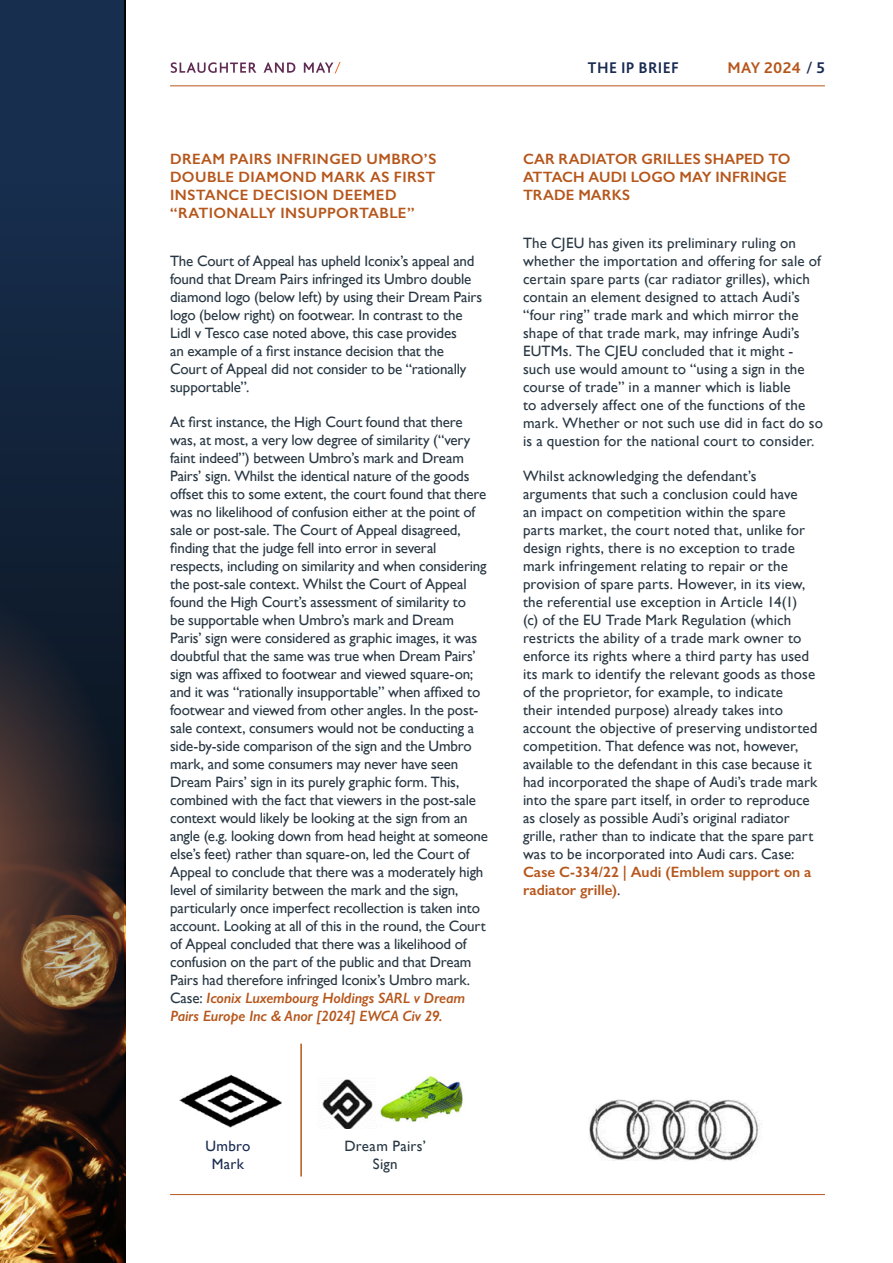
<style>
.page{position:relative;width:893px;height:1263px;background:#fff}
.page>*{position:absolute;margin:0;border:0;box-sizing:border-box;transform-origin:0 0}
.t1{font:700 16.2px "Bliss Pro";letter-spacing:.025em;color:#1a2b52}
.t2{font:700 16.2px "Bliss Pro";letter-spacing:.015em;color:#b6561b}
.t3{font:15px/18px "Gill Sans";letter-spacing:-.005em;color:#283743}
.t4{font:600 15px/18px "Gill Sans";letter-spacing:.015em;color:#b6561b}
.t5{font:15px/18px "Gill Sans";letter-spacing:.02em;color:#283743;text-align:center}
.t6{font:15px/18px "Gill Sans";letter-spacing:.02em;color:#1a2b52;text-align:center}
.s1{font-weight:600;font-style:italic;color:#b6561b}
.s2{font-weight:400;color:#1a2b52}
.s3{color:#1a2b52}
.s4{font-weight:400;color:#283743}
</style>
<div class="page">
<svg style="left:171px;top:62px;width:85px;height:11px"></svg>
<svg style="left:264px;top:62px;width:31px;height:11px"></svg>
<svg style="left:304px;top:62px;width:37px;height:11px"></svg>
<hr style="left:170px;top:85px;width:655px;height:1px;background:#b6561b">
<hr style="left:170px;top:1194px;width:655px;height:1px;background:#b6561b">
<svg style="left:0;top:0;width:123px;height:1263px"></svg>
<img style="left:178px;top:1074px;width:104px;height:54px">
<img style="left:322px;top:1079px;width:51px;height:50px">
<hr style="left:300px;top:1044px;width:2px;height:132px;background:#b6561b">
<img style="left:380px;top:1076px;width:84px;height:46px">
<img style="left:589px;top:1099px;width:173px;height:62px">
<p class="t4" style="left:170px;top:150px;width:268px">DREAM PAIRS INFRINGED UMBRO’S<br>DOUBLE DIAMOND MARK AS FIRST<br>INSTANCE DECISION DEEMED “RATIONALLY INSUPPORTABLE”</p>
<p class="t3" style="left:170px;top:252px;width:314px">The Court of Appeal has upheld Iconix’s appeal and found that Dream Pairs infringed its Umbro double diamond logo (below left) by using their Dream Pairs logo (below right) on footwear. In contrast to the Lidl v Tesco case noted above, this case provides<br>an example of a first instance decision that the Court of Appeal did not consider to be “rationally supportable”.</p>
<p class="t3" style="left:170px;top:413px;width:320px">At first instance, the High Court found that there was, at most, a very low degree of similarity (“very faint indeed”) between Umbro’s mark and Dream Pairs’ sign. Whilst the identical nature of the goods offset this to some extent, the court found that there was no likelihood of confusion either at the point of sale or post-sale. The Court of Appeal disagreed, finding that the judge fell into error in several respects, including on similarity and when considering the post-sale context. Whilst the Court of Appeal found the High Court’s assessment of similarity to<br>be supportable when Umbro’s mark and Dream Paris’ sign were considered as graphic images, it was doubtful that the same was true when Dream Pairs’ sign was affixed to footwear and viewed square-on; and it was “rationally insupportable” when affixed to footwear and viewed from other angles. In the post&shy;sale context, consumers would not be conducting a side-by-side comparison of the sign and the Umbro mark, and some consumers may never have seen Dream Pairs’ sign in its purely graphic form. This, combined with the fact that viewers in the post-sale context would likely be looking at the sign from an angle (e.g. looking down from head height at someone else’s feet) rather than square-on, led the Court of Appeal to conclude that there was a moderately high level of similarity between the mark and the sign, particularly once imperfect recollection is taken into account. Looking at all of this in the round, the Court of Appeal concluded that there was a likelihood of confusion on the part of the public and that Dream Pairs had therefore infringed Iconix’s Umbro mark.<br>Case: <span class="s1">Iconix Luxembourg Holdings SARL v Dream Pairs Europe Inc &amp; Anor [2024] EWCA Civ 29.</span></p>
<p class="t1" style="left:588px;top:57px;width:93px">THE IP BRIEF</p>
<p class="t2" style="left:728px;top:57px;width:99px">MAY 2024 <span class="s2">/</span> <span class="s3">5</span></p>
<p class="t4" style="left:523px;top:150px;width:269px">CAR RADIATOR GRILLES SHAPED TO<br>ATTACH AUDI LOGO MAY INFRINGE<br>TRADE MARKS</p>
<p class="t3" style="left:523px;top:234px;width:301px">The CJEU has given its preliminary ruling on whether the importation and offering for sale of certain spare parts (car radiator grilles), which contain an element designed to attach Audi’s “four ring” trade mark and which mirror the shape of that trade mark, may infringe Audi’s EUTMs. The CJEU concluded that it might - such use would amount to “using a sign in the course of trade” in a manner which is liable<br>to adversely affect one of the functions of the mark. Whether or not such use did in fact do so is a question for the national court to consider.</p>
<p class="t3" style="left:523px;top:467px;width:296px">Whilst acknowledging the defendant’s arguments that such a conclusion could have<br>an impact on competition within the spare parts market, the court noted that, unlike for design rights, there is no exception to trade mark infringement relating to repair or the provision of spare parts. However, in its view, the referential use exception in Article 14(1)<br>(c) of the EU Trade Mark Regulation (which restricts the ability of a trade mark owner to enforce its rights where a third party has used its mark to identify the relevant goods as those of the proprietor, for example, to indicate<br>their intended purpose) already takes into account the objective of preserving undistorted competition. That defence was not, however, available to the defendant in this case because it had incorporated the shape of Audi’s trade mark into the spare part itself, in order to reproduce as closely as possible Audi’s original radiator grille, rather than to indicate that the spare part was to be incorporated into Audi cars. Case:</p>
<p class="t4" style="left:523px;top:863px;width:290px">Case C-334/22 | Audi (Emblem support on a radiator grille)<span class="s4">.</span></p>
<p class="t6" style="left:205px;top:1137px;width:46px">Umbro<br>Mark</p>
<p class="t5" style="left:344px;top:1137px;width:83px">Dream Pairs’<br>Sign</p>
</div>
